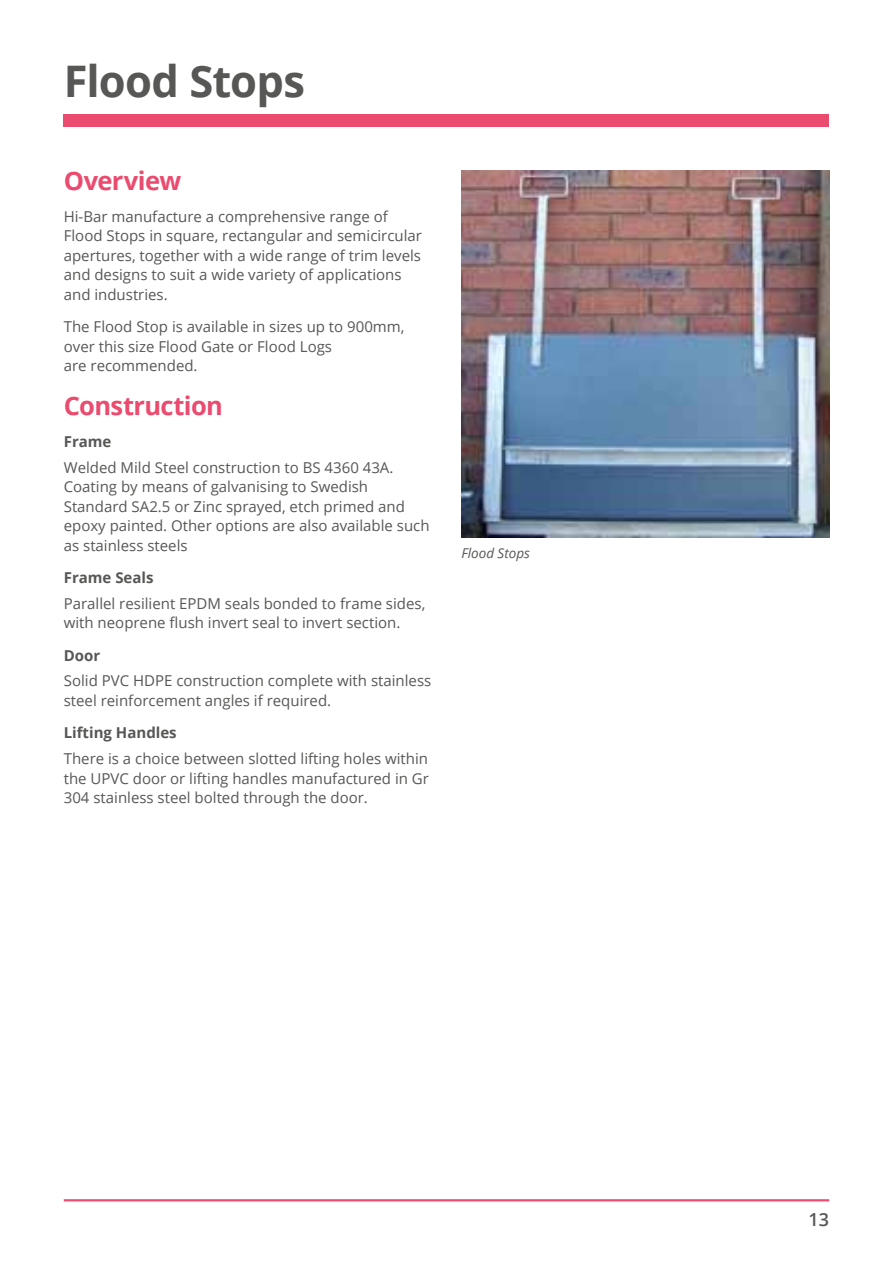
<style>
.page{position:relative;width:893px;height:1263px;background:#fff}
.page>*{position:absolute;margin:0;border:0;box-sizing:border-box;transform-origin:0 0}
.t1{font:700 43.5px "Open Sans";letter-spacing:-.02em;color:#575756}
.t2{font:700 25.5px "Open Sans";letter-spacing:-.025em;color:#ea4b6e}
.t3{font:600 18px "Open Sans";color:#575756}
.t4{font:15px/19.5px "Open Sans";color:#575756}
.t5{font:700 15px "Open Sans";color:#575756}
.t6{font:italic 13.5px "Open Sans";color:#575756}
</style>
<div class="page">
<hr style="left:64px;top:1199px;width:765px;height:2px;background:#ea4b6e">
<div style="left:64px;top:115px;width:765px;height:12px;background:#ea4b6e"></div>
<img style="left:461px;top:170px;width:368px;height:368px">
<h1 class="t1" style="left:64px;top:51px;width:243px">Flood Stops</h1>
<h2 class="t2" style="left:64px;top:162px;width:119px">Overview</h2>
<p class="t4" style="left:64px;top:206px;width:360px">Hi-Bar manufacture a comprehensive range of Flood Stops in square, rectangular and semicircular apertures, together with a wide range of trim levels and designs to suit a wide variety of applications and industries.</p>
<p class="t4" style="left:64px;top:317px;width:342px">The Flood Stop is available in sizes up to 900mm, over this size Flood Gate or Flood Logs<br>are recommended.</p>
<h2 class="t2" style="left:64px;top:387px;width:161px">Construction</h2>
<p class="t5" style="left:64px;top:431px;width:49px">Frame</p>
<p class="t4" style="left:64px;top:457px;width:367px">Welded Mild Steel construction to BS 4360 43A.<br>Coating by means of galvanising to Swedish Standard SA2.5 or Zinc sprayed, etch primed and epoxy painted. Other options are also available such as stainless steels</p>
<p class="t5" style="left:64px;top:567px;width:91px">Frame Seals</p>
<p class="t4" style="left:64px;top:593px;width:363px">Parallel resilient EPDM seals bonded to frame sides, with neoprene flush invert seal to invert section.</p>
<p class="t5" style="left:64px;top:644px;width:38px">Door</p>
<p class="t4" style="left:64px;top:671px;width:369px">Solid PVC HDPE construction complete with stainless steel reinforcement angles if required.</p>
<p class="t5" style="left:64px;top:722px;width:114px">Lifting Handles</p>
<p class="t4" style="left:64px;top:748px;width:367px;text-align:justify">There is a choice between slotted lifting holes within the UPVC door or lifting handles manufactured in Gr 304 stainless steel bolted through the door.</p>
<p class="t6" style="left:461px;top:543px;width:70px">Flood Stops</p>
<p class="t3" style="left:809px;top:1207px;width:22px">13</p>
</div>
